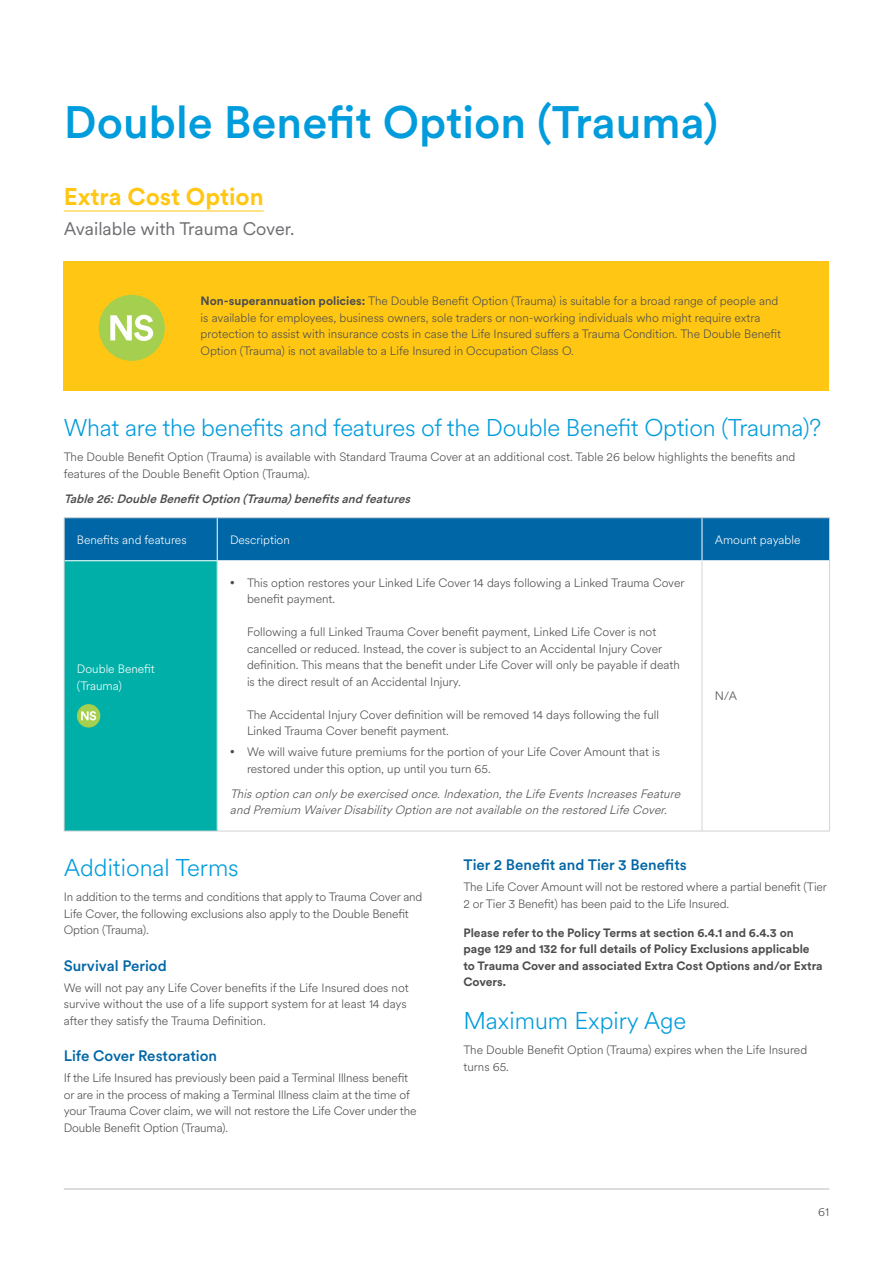
<style>
.page{position:relative;width:893px;height:1263px;background:#fff}
.page>*{position:absolute;margin:0;border:0;box-sizing:border-box;transform-origin:0 0}
.t1{font:500 45px "Met Life Circular";color:#009cdc}
.t2{font:300 24px "Met Life Circular";letter-spacing:-.01em;color:#009cdc}
.t3{font:700 24px "Met Life Circular";color:#ffc713}
.t4{font:18px "Met Life Circular";color:#6d6e71}
.t5{font:500 15px "Met Life Circular";color:#0066a6}
.t6{font:300 12px/16.5px "Met Life Circular";color:#4d4d4f}
.t7{font:700 12px/16.5px "Met Life Circular";color:#4d4d4f}
.t8{font:italic 300 12px/16.5px "Met Life Circular";color:#4d4d4f}
.t9{font:300 12px/16.5px "Met Life Circular";color:#fff}
.t10{font:italic 500 12px "Met Life Circular";color:#4d4d4f}
.s1{font-weight:700}
</style>
<div class="page">
<hr style="left:64px;top:211px;width:200px;height:1px;background:#ffc713">
<div style="left:65px;top:518px;width:764px;height:42px;background:#0066a6"></div>
<div style="left:64px;top:561px;width:153px;height:270px;background:#00afa8"></div>
<hr style="left:217px;top:518px;width:1px;height:42px;background:#fff">
<hr style="left:702px;top:518px;width:1px;height:42px;background:#fff">
<hr style="left:702px;top:561px;width:1px;height:270px;background:#d1d3d4">
<hr style="left:64px;top:517px;width:153px;height:1px;background:#d1d3d4">
<hr style="left:64px;top:518px;width:1px;height:43px;background:#d1d3d4">
<hr style="left:217px;top:517px;width:485px;height:1px;background:#d1d3d4">
<hr style="left:702px;top:517px;width:128px;height:1px;background:#d1d3d4">
<hr style="left:829px;top:518px;width:1px;height:43px;background:#d1d3d4">
<hr style="left:64px;top:561px;width:1px;height:270px;background:#d1d3d4">
<hr style="left:829px;top:561px;width:1px;height:270px;background:#d1d3d4">
<hr style="left:64px;top:831px;width:153px;height:1px;background:#d1d3d4">
<hr style="left:217px;top:831px;width:485px;height:1px;background:#d1d3d4">
<hr style="left:702px;top:831px;width:128px;height:1px;background:#d1d3d4">
<div style="left:77px;top:704px;width:23px;height:23px;background:#a5cf4f;border-radius:50%"></div>
<svg style="left:81px;top:711px;width:15px;height:9px"></svg>
<div style="left:63px;top:262px;width:766px;height:129px;background:#ffc713"></div>
<div style="left:99px;top:295px;width:66px;height:66px;background:#a5cf4f;border-radius:50%"></div>
<svg style="left:110px;top:315px;width:43px;height:26px"></svg>
<hr style="left:64px;top:1188px;width:765px;height:1px;background:#bdbbbc">
<h1 class="t1" style="left:64px;top:91px;width:656px">Double Benefit Option (Trauma)</h1>
<h2 class="t3" style="left:64px;top:180px;width:201px">Extra Cost Option</h2>
<h3 class="t4" style="left:64px;top:216px;width:232px">Available with Trauma Cover.</h3>
<p class="t6" style="left:201px;top:292px;width:582px"><span class="s1">Non-superannuation policies:</span> The Double Benefit Option (Trauma) is suitable for a broad range of people and is available for employees, business owners, sole traders or non-working individuals who might require extra protection to assist with insurance costs in case the Life Insured suffers a Trauma Condition. The Double Benefit Option (Trauma) is not available to a Life Insured in Occupation Class O.</p>
<h2 class="t2" style="left:64px;top:412px;width:759px">What are the benefits and features of the Double Benefit Option (Trauma)?</h2>
<p class="t6" style="left:64px;top:448px;width:733px">The Double Benefit Option (Trauma) is available with Standard Trauma Cover at an additional cost. Table 26 below highlights the benefits and features of the Double Benefit Option (Trauma).</p>
<p class="t10" style="left:64px;top:490px;width:352px">Table26:DoubleBenefitOption(Trauma)benefitsandfeatures</p>
<p class="t9" style="left:77px;top:531px;width:111px">Benefits and features</p>
<p class="t9" style="left:230px;top:531px;width:61px">Description</p>
<p class="t9" style="left:715px;top:531px;width:87px">Amount payable</p>
<p class="t9" style="left:77px;top:660px;width:79px">Double Benefit (Trauma)</p>
<p class="t6" style="left:247px;top:574px;width:439px;text-indent:-17px"><sup>•</sup> This option restores your Linked Life Cover 14 days following a Linked Trauma Cover benefit payment.</p>
<p class="t6" style="left:247px;top:623px;width:434px">Following a full Linked Trauma Cover benefit payment, Linked Life Cover is not cancelled or reduced. Instead, the cover is subject to an Accidental Injury Cover definition. This means that the benefit under Life Cover will only be payable if death is the direct result of an Accidental Injury.</p>
<p class="t6" style="left:247px;top:706px;width:414px">The Accidental Injury Cover definition will be removed 14 days following the full<br>Linked Trauma Cover benefit payment.</p>
<p class="t6" style="left:247px;top:743px;width:414px;text-indent:-17px"><sup>•</sup> We will waive future premiums for the portion of your Life Cover Amount that is restored under this option, up until you turn 65.</p>
<p class="t8" style="left:230px;top:785px;width:455px">Thisoption can onlybe exercised once.Indexation,the Life EventsIncreasesFeature and Premium WaiverDisabilityOption are notavailable on the restored Life Cover.</p>
<p class="t6" style="left:715px;top:687px;width:24px">N/A</p>
<h2 class="t2" style="left:64px;top:852px;width:177px">Additional Terms</h2>
<p class="t6" style="left:64px;top:888px;width:360px">In addition to the terms and conditions that apply to Trauma Cover and<br>Life Cover, the following exclusions also apply to the Double Benefit<br>Option (Trauma).</p>
<p class="t5" style="left:64px;top:955px;width:104px">Survival Period</p>
<p class="t6" style="left:64px;top:979px;width:346px">We will not pay any Life Cover benefits if the Life Insured does not survive without the use of a life support system for at least 14 days after they satisfy the Trauma Definition.</p>
<p class="t5" style="left:64px;top:1046px;width:155px">Life Cover Restoration</p>
<p class="t6" style="left:64px;top:1069px;width:354px">If the Life Insured has previously been paid a Terminal Illness benefit or are in the process of making a Terminal Illness claim at the time of your Trauma Cover claim, we will not restore the Life Cover under the Double Benefit Option (Trauma).</p>
<p class="t5" style="left:463px;top:855px;width:225px">Tier 2 Benefit and Tier 3 Benefits</p>
<p class="t6" style="left:463px;top:878px;width:365px">The Life Cover Amount will not be restored where a partial benefit (Tier<br>2 or Tier 3 Benefit) has been paid to the Life Insured.</p>
<p class="t7" style="left:463px;top:924px;width:361px">Please refer to the Policy Terms at section 6.4.1 and 6.4.3 on page 129 and 132 for full details of Policy Exclusions applicable to Trauma Cover and associated Extra Cost Options and/or Extra Covers.</p>
<h2 class="t2" style="left:463px;top:1004px;width:224px">Maximum Expiry Age</h2>
<p class="t6" style="left:463px;top:1041px;width:345px">The Double Benefit Option (Trauma) expires when the Life Insured turns 65.</p>
<p class="t6" style="left:818px;top:1203px;width:12px">61</p>
</div>
